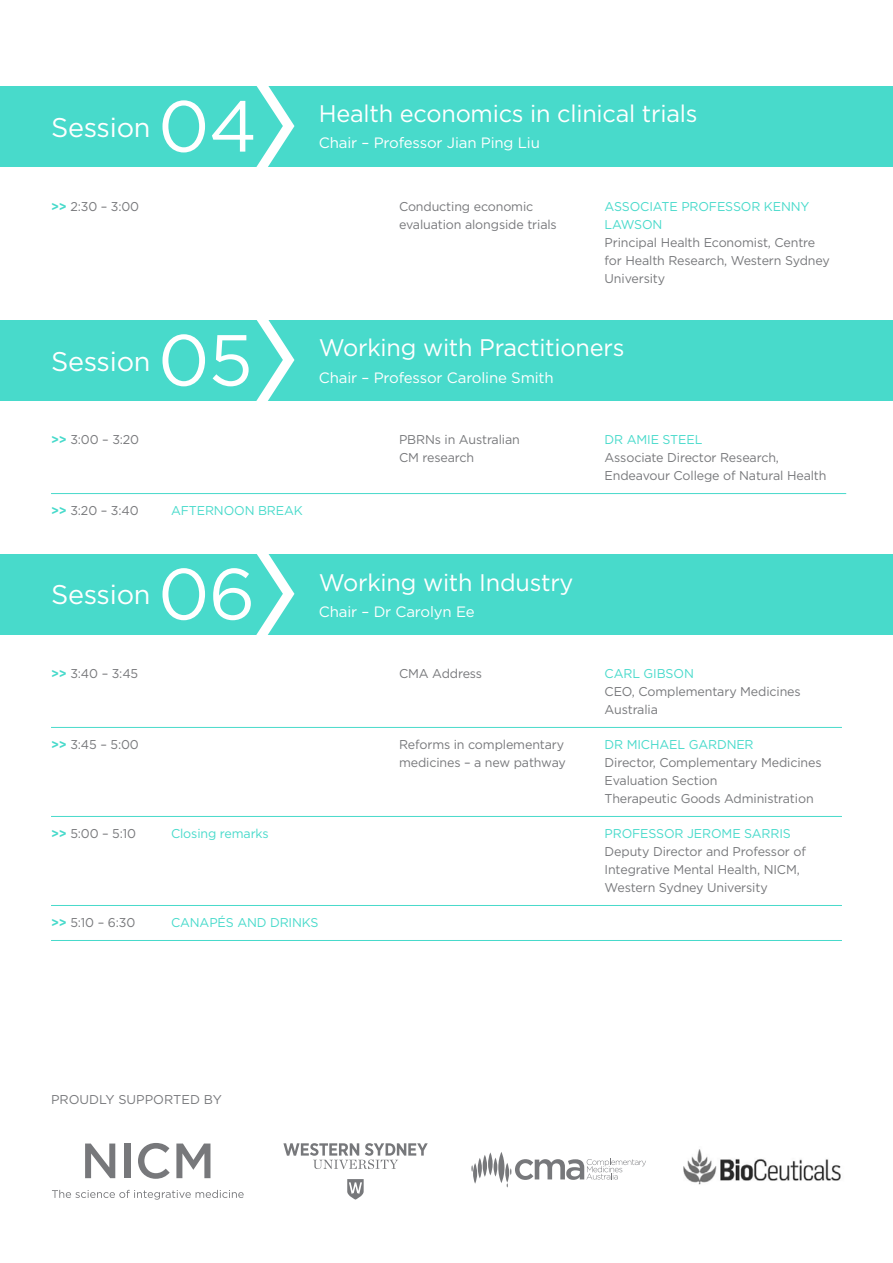
<style>
.page{position:relative;width:893px;height:1263px;background:#fff}
.page>*{position:absolute;margin:0;border:0;box-sizing:border-box;transform-origin:0 0}
.t1{font:72px "Gotham";color:#fff}
.t2{font:27px "Gotham";letter-spacing:-.01em;color:#fff}
.t3{font:24px "Gotham";letter-spacing:-.01em;color:#fff}
.t4{font:15px "Gotham";letter-spacing:-.01em;color:#fff}
.t5{font:12.75px/18px "Gotham";letter-spacing:-.01em;color:#77787b}
.t6{font:12.75px "Gotham";letter-spacing:-.01em;color:#48dacb}
.s1{font-weight:700;color:#48dacb}
</style>
<div class="page">
<div style="left:0;top:86px;width:893px;height:81px;background:#48dacb"></div>
<svg style="left:256px;top:86px;width:38px;height:81px"></svg>
<div style="left:0;top:320px;width:893px;height:81px;background:#48dacb"></div>
<svg style="left:256px;top:320px;width:38px;height:81px"></svg>
<div style="left:0;top:554px;width:893px;height:81px;background:#48dacb"></div>
<svg style="left:256px;top:554px;width:38px;height:81px"></svg>
<hr style="left:51px;top:493px;width:795px;height:1px;background:#48dacb">
<hr style="left:51px;top:727px;width:791px;height:1px;background:#48dacb">
<hr style="left:51px;top:816px;width:791px;height:1px;background:#48dacb">
<hr style="left:51px;top:905px;width:791px;height:1px;background:#48dacb">
<hr style="left:51px;top:940px;width:791px;height:1px;background:#48dacb">
<svg style="left:283px;top:1143px;width:145px;height:26px"></svg>
<svg style="left:347px;top:1179px;width:17px;height:20px"></svg>
<svg style="left:85px;top:1143px;width:30px;height:35px"></svg>
<div style="left:125px;top:1143px;width:6px;height:35px;background:#77787b"></div>
<svg style="left:138px;top:1143px;width:32px;height:36px"></svg>
<svg style="left:176px;top:1143px;width:34px;height:35px"></svg>
<svg style="left:52px;top:1190px;width:192px;height:10px"></svg>
<svg style="left:498px;top:1152px;width:6px;height:31px"></svg>
<svg style="left:488px;top:1152px;width:5px;height:23px"></svg>
<svg style="left:478px;top:1158px;width:4px;height:20px"></svg>
<svg style="left:473px;top:1163px;width:4px;height:21px"></svg>
<hr style="left:494px;top:1157px;width:3px;height:19px;background:#77787b;border-radius:50%">
<svg style="left:505px;top:1163px;width:4px;height:19px"></svg>
<svg style="left:483px;top:1155px;width:4px;height:22px"></svg>
<svg style="left:471px;top:1165px;width:2px;height:7px"></svg>
<svg style="left:507px;top:1159px;width:139px;height:28px"></svg>
<img style="left:683px;top:1149px;width:158px;height:36px">
<h2 class="t2" style="left:51px;top:112px;width:101px">Session</h2>
<h1 class="t1" style="left:158px;top:86px;width:101px">04</h1>
<h3 class="t3" style="left:319px;top:100px;width:380px">Health economics in clinical trials</h3>
<p class="t4" style="left:319px;top:135px;width:222px">Chair – Professor Jian Ping Liu</p>
<p class="t5" style="left:51px;top:197px;width:90px"><span class="s1">&gt;&gt;</span> 2:30 – 3:00</p>
<p class="t5" style="left:399px;top:197px;width:136px">Conducting economic</p>
<p class="t6" style="left:605px;top:199px;width:206px">ASSOCIATE PROFESSOR KENNY</p>
<p class="t5" style="left:399px;top:215px;width:159px">evaluation alongside trials</p>
<p class="t6" style="left:605px;top:217px;width:59px">LAWSON</p>
<p class="t5" style="left:605px;top:233px;width:227px">Principal Health Economist, Centre for Health Research, Western Sydney<br>University</p>
<h2 class="t2" style="left:51px;top:346px;width:101px">Session</h2>
<h1 class="t1" style="left:158px;top:320px;width:96px">05</h1>
<h3 class="t3" style="left:319px;top:334px;width:307px">Working with Practitioners</h3>
<p class="t4" style="left:319px;top:369px;width:236px">Chair – Professor Caroline Smith</p>
<p class="t5" style="left:51px;top:431px;width:90px"><span class="s1">&gt;&gt;</span> 3:00 – 3:20</p>
<p class="t5" style="left:399px;top:431px;width:122px">PBRNs in Australian</p>
<p class="t6" style="left:605px;top:433px;width:99px">DR AMIE STEEL</p>
<p class="t5" style="left:399px;top:449px;width:77px">CM research</p>
<p class="t5" style="left:605px;top:449px;width:223px">Associate Director Research,<br>Endeavour College of Natural Health</p>
<p class="t5" style="left:51px;top:502px;width:89px"><span class="s1">&gt;&gt;</span> 3:20 – 3:40</p>
<p class="t6" style="left:171px;top:504px;width:133px">AFTERNOON BREAK</p>
<h2 class="t2" style="left:51px;top:580px;width:101px">Session</h2>
<h1 class="t1" style="left:158px;top:554px;width:99px">06</h1>
<h3 class="t3" style="left:319px;top:569px;width:256px">Working with Industry</h3>
<p class="t4" style="left:319px;top:603px;width:157px">Chair – Dr Carolyn Ee</p>
<p class="t5" style="left:51px;top:664px;width:89px"><span class="s1">&gt;&gt;</span> 3:40 – 3:45</p>
<p class="t5" style="left:399px;top:664px;width:85px">CMA Address</p>
<p class="t6" style="left:605px;top:667px;width:19px">Carl</p>
<p class="t6" style="left:644px;top:667px;width:19px">Gibson</p>
<p class="t5" style="left:605px;top:682px;width:198px">CEO, Complementary Medicines<br>Australia</p>
<p class="t5" style="left:51px;top:735px;width:89px"><span class="s1">&gt;&gt;</span> 3:45 – 5:00</p>
<p class="t5" style="left:399px;top:735px;width:167px">Reforms in complementary</p>
<p class="t6" style="left:605px;top:738px;width:42px">Dr Michael</p>
<p class="t6" style="left:689px;top:738px;width:20px">Gardner</p>
<p class="t5" style="left:399px;top:753px;width:168px">medicines – a new pathway</p>
<p class="t5" style="left:605px;top:753px;width:219px">Director, Complementary Medicines<br>Evaluation Section<br>Therapeutic Goods Administration</p>
<p class="t5" style="left:51px;top:825px;width:87px"><span class="s1">&gt;&gt;</span> 5:00 – 5:10</p>
<p class="t6" style="left:171px;top:827px;width:99px">Closing remarks</p>
<p class="t6" style="left:605px;top:827px;width:188px">PROFESSOR JEROME SARRIS</p>
<p class="t5" style="left:605px;top:842px;width:203px">Deputy Director and Professor of<br>Integrative Mental Health, NICM,<br>Western Sydney University</p>
<p class="t5" style="left:51px;top:914px;width:86px"><span class="s1">&gt;&gt;</span> 5:10 – 6:30</p>
<p class="t6" style="left:171px;top:916px;width:149px">CANAPÉS AND DRINKS</p>
<p class="t5" style="left:51px;top:1090px;width:172px">PROUDLY SUPPORTED BY</p>
</div>
